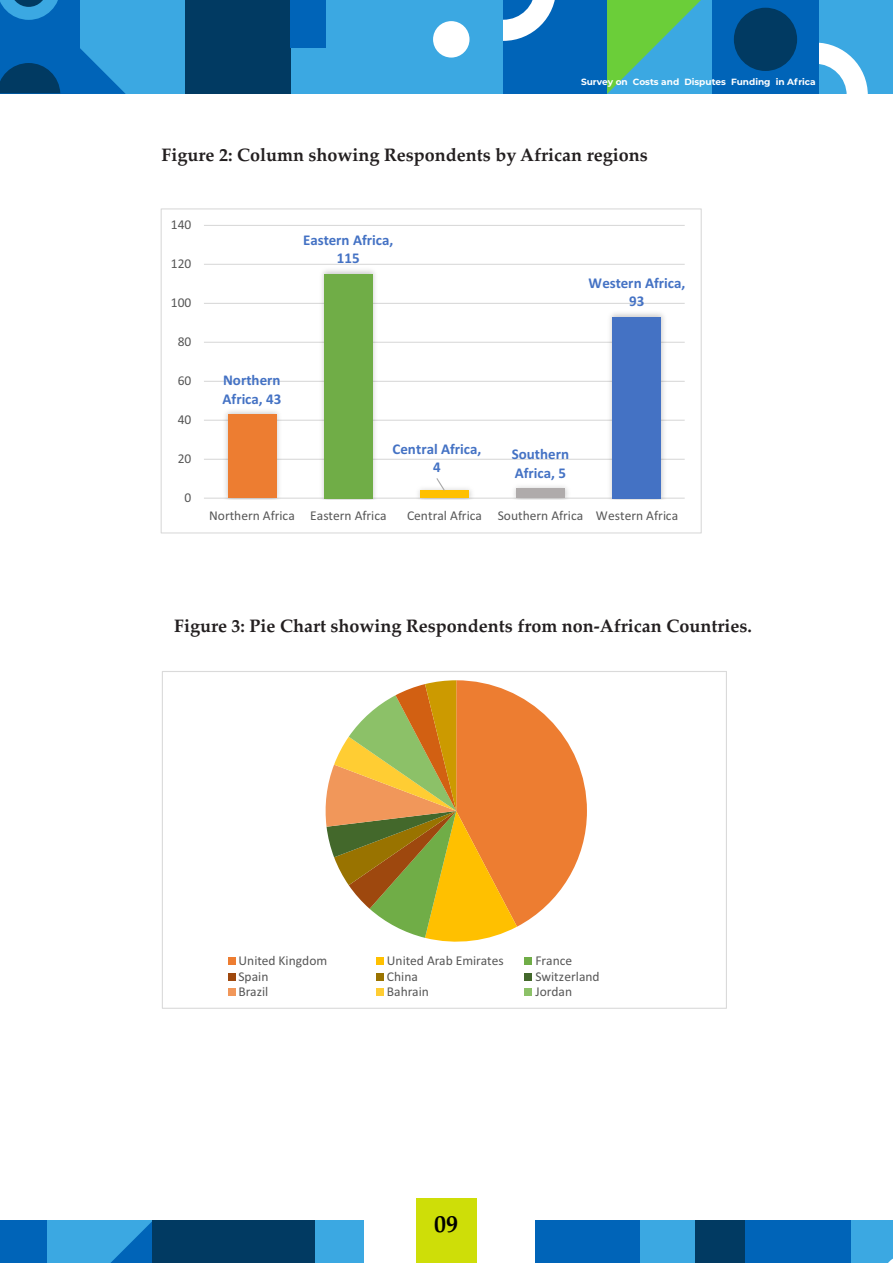
<style>
.page{position:relative;width:893px;height:1263px;background:#fff}
.page>*{position:absolute;margin:0;border:0;box-sizing:border-box;transform-origin:0 0}
.t1{font:700 24px "Palatino Linotype";color:#000}
.t2{font:700 18px "Palatino Linotype";color:#231f20}
.t3{font:700 15px/18.3px "Calibri";color:#4472c4;text-align:center}
.t4{font:13.5px "Calibri";color:#575757}
.t5{font:700 9px "Montserrat";color:#fff}
</style>
<div class="page">
<div style="left:0;top:0;width:82px;height:94px;background:#0064b8"></div>
<div style="left:81px;top:0;width:106px;height:94px;background:#3ba8e2"></div>
<div style="left:186px;top:0;width:106px;height:94px;background:#013a62"></div>
<div style="left:291px;top:0;width:106px;height:94px;background:#3ba8e2"></div>
<div style="left:502px;top:0;width:106px;height:94px;background:#0064b8"></div>
<div style="left:817px;top:0;width:76px;height:94px;background:#3ba8e2"></div>
<svg style="left:503px;top:0;width:52px;height:41px"></svg>
<svg style="left:818px;top:43px;width:50px;height:51px"></svg>
<svg style="left:0;top:63px;width:60px;height:30px"></svg>
<svg style="left:0;top:0;width:58px;height:20px"></svg>
<svg style="left:80px;top:47px;width:46px;height:47px"></svg>
<div style="left:291px;top:0;width:35px;height:47px;background:#0064b8"></div>
<div style="left:397px;top:0;width:106px;height:94px;background:#3ba8e2"></div>
<div style="left:433px;top:21px;width:36px;height:37px;background:#fff;border-radius:50%"></div>
<svg style="left:607px;top:0;width:105px;height:94px;background:#50b896"></svg>
<div style="left:712px;top:0;width:106px;height:94px;background:#0064b8"></div>
<div style="left:734px;top:8px;width:63px;height:63px;background:#013a62;border-radius:50%"></div>
<div style="left:535px;top:1220px;width:107px;height:43px;background:#0064b8"></div>
<div style="left:640px;top:1220px;width:107px;height:43px;background:#3ba8e2"></div>
<div style="left:695px;top:1220px;width:52px;height:43px;background:#013a62"></div>
<div style="left:746px;top:1220px;width:106px;height:43px;background:#0064b8"></div>
<div style="left:851px;top:1220px;width:42px;height:43px;background:#3ba8e2"></div>
<svg style="left:888px;top:1258px;width:5px;height:5px"></svg>
<div style="left:257px;top:1220px;width:107px;height:43px;background:#3ba8e2"></div>
<svg style="left:0;top:1220px;width:152px;height:43px;background:#2089cf"></svg>
<div style="left:152px;top:1220px;width:107px;height:43px;background:#013a62"></div>
<div style="left:257px;top:1220px;width:58px;height:43px;background:#013a62"></div>
<hr style="left:204px;top:498px;width:481px;height:1px;background:#dadada">
<hr style="left:204px;top:459px;width:481px;height:1px;background:#dadada">
<hr style="left:204px;top:420px;width:481px;height:1px;background:#dadada">
<hr style="left:204px;top:381px;width:481px;height:1px;background:#dadada">
<hr style="left:204px;top:342px;width:481px;height:1px;background:#dadada">
<hr style="left:204px;top:303px;width:481px;height:1px;background:#dadada">
<hr style="left:204px;top:264px;width:481px;height:1px;background:#dadada">
<hr style="left:204px;top:225px;width:481px;height:1px;background:#dadada">
<img style="left:220px;top:411px;width:64px;height:88px">
<img style="left:316px;top:270px;width:64px;height:229px">
<img style="left:412px;top:488px;width:64px;height:11px">
<img style="left:508px;top:486px;width:64px;height:13px">
<img style="left:604px;top:313px;width:64px;height:186px">
<div style="left:228px;top:414px;width:48px;height:84px;background:#ed7d31"></div>
<div style="left:324px;top:274px;width:48px;height:224px;background:#70ad47"></div>
<div style="left:420px;top:490px;width:48px;height:8px;background:#ffc000"></div>
<div style="left:516px;top:488px;width:48px;height:10px;background:#afabab"></div>
<div style="left:613px;top:317px;width:48px;height:181px;background:#4472c4"></div>
<svg style="left:435px;top:478px;width:11px;height:13px"></svg>
<svg style="left:325px;top:680px;width:262px;height:262px"></svg>
<div style="left:228px;top:957px;width:7px;height:8px;background:#ed7d31"></div>
<div style="left:376px;top:957px;width:8px;height:8px;background:#ffc000"></div>
<div style="left:525px;top:957px;width:7px;height:8px;background:#70ad47"></div>
<div style="left:228px;top:973px;width:7px;height:7px;background:#9e480e"></div>
<div style="left:376px;top:973px;width:8px;height:7px;background:#997300"></div>
<div style="left:525px;top:973px;width:7px;height:7px;background:#43682b"></div>
<div style="left:228px;top:989px;width:7px;height:7px;background:#f1975a"></div>
<div style="left:376px;top:989px;width:8px;height:7px;background:#ffcd33"></div>
<div style="left:525px;top:989px;width:7px;height:7px;background:#8cc168"></div>
<div style="left:416px;top:1198px;width:60px;height:65px;background:#cede08"></div>
<p class="t5" style="left:581px;top:76px;width:236px">Survey on Costs and Disputes Funding in Africa</p>
<h2 class="t2" style="left:162px;top:148px;width:488px">Figure 2: Column showing Respondents by African regions</h2>
<p class="t4" style="left:171px;top:219px;width:22px">140</p>
<p class="t4" style="left:171px;top:258px;width:22px">120</p>
<p class="t4" style="left:171px;top:297px;width:22px">100</p>
<p class="t4" style="left:178px;top:336px;width:15px">80</p>
<p class="t4" style="left:178px;top:375px;width:15px">60</p>
<p class="t4" style="left:178px;top:414px;width:15px">40</p>
<p class="t4" style="left:178px;top:453px;width:15px">20</p>
<p class="t4" style="left:185px;top:492px;width:8px">0</p>
<p class="t3" style="left:303px;top:232px;width:92px">Eastern Africa,<br>115</p>
<p class="t3" style="left:588px;top:275px;width:98px">Western Africa,<br>93</p>
<p class="t3" style="left:223px;top:372px;width:60px;text-align:left">Northern<br>Africa, 43</p>
<p class="t3" style="left:392px;top:441px;width:90px">Central Africa,<br>4</p>
<p class="t3" style="left:512px;top:446px;width:59px;text-align:left">Southern<br>Africa, 5</p>
<p class="t4" style="left:209px;top:509px;width:179px">Northern Africa Eastern Africa</p>
<p class="t4" style="left:407px;top:509px;width:273px">Central Africa Southern Africa Western Africa</p>
<h2 class="t2" style="left:174px;top:619px;width:579px">Figure 3: Pie Chart showing Respondents from non-African Countries.</h2>
<p class="t4" style="left:239px;top:955px;width:90px">United Kingdom</p>
<p class="t4" style="left:387px;top:955px;width:118px">United Arab Emirates</p>
<p class="t4" style="left:535px;top:955px;width:38px">France</p>
<p class="t4" style="left:239px;top:970px;width:31px">Spain</p>
<p class="t4" style="left:387px;top:970px;width:32px">China</p>
<p class="t4" style="left:535px;top:970px;width:66px">Switzerland</p>
<p class="t4" style="left:239px;top:986px;width:31px">Brazil</p>
<p class="t4" style="left:387px;top:986px;width:43px">Bahrain</p>
<p class="t4" style="left:535px;top:986px;width:38px">Jordan</p>
<h1 class="t1" style="left:434px;top:1214px;width:25px">09</h1>
</div>
